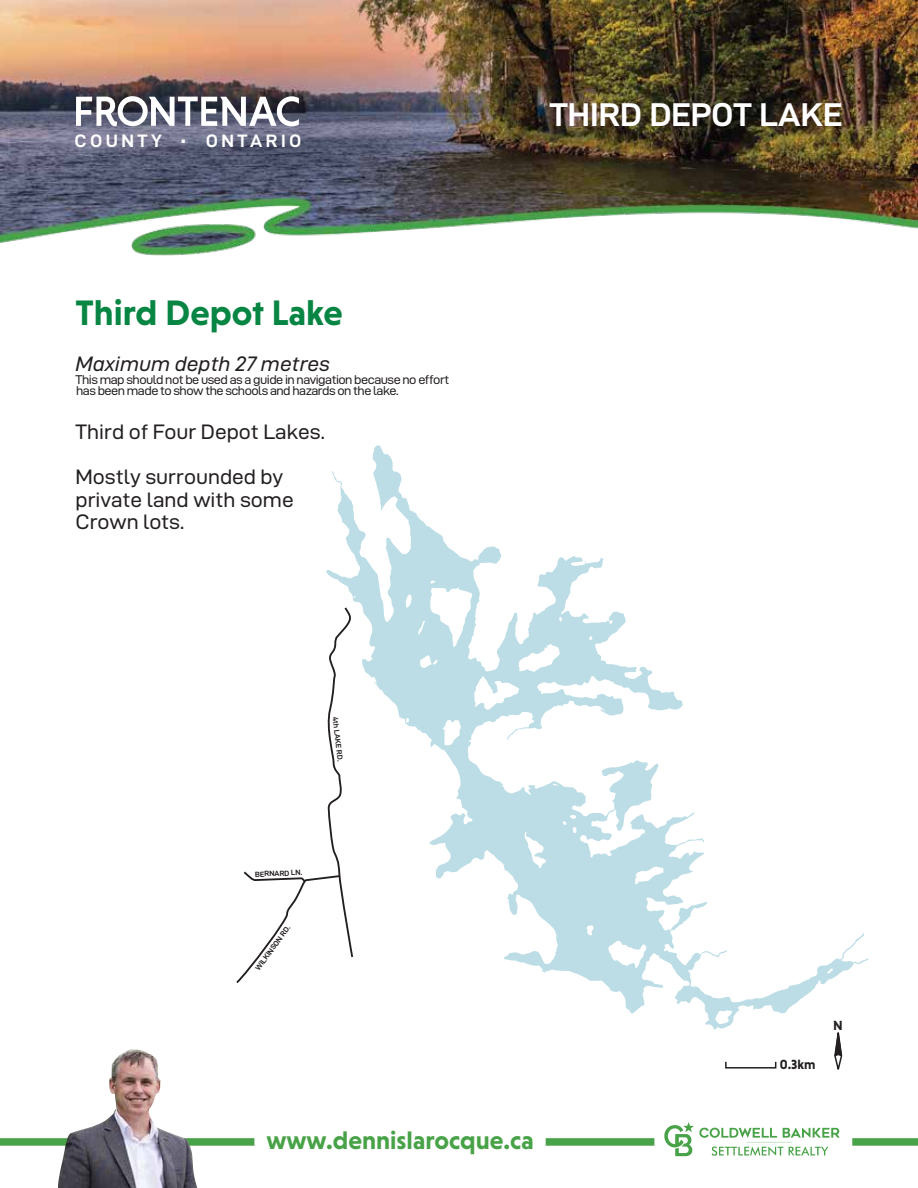
<style>
.page{position:relative;width:918px;height:1188px;background:#fff}
.page>*{position:absolute;margin:0;border:0;box-sizing:border-box;transform-origin:0 0}
.t1{font:700 36px "Niveau Grotesk";color:#078543}
.t2{font:33px "D DIN Exp Bold";color:#fff}
.t3{font:700 25.5px "Niveau Grotesk";color:#48a247}
.t4{font:21px/45px "D DIN Exp";color:#231f20}
.t5{font:21px "D DIN Exp Italic";color:#231f20}
.t6{font:18px "D DIN Exp Bold";letter-spacing:.195em;color:#fff}
.t7{font:700 13.5px "Niveau Grotesk";color:#231f20}
.t8{font:12.75px/10.5px "D DIN Exp";letter-spacing:-.04em;color:#231f20}
.t9{font:7.5px "D DIN Exp Bold";color:#231f20}
</style>
<div class="page">
<img style="left:0;top:0;width:918px;height:256px">
<div style="left:0;top:1138px;width:254px;height:8px;background:#48a247"></div>
<div style="left:546px;top:1138px;width:108px;height:8px;background:#48a247"></div>
<div style="left:852px;top:1138px;width:66px;height:8px;background:#48a247"></div>
<svg style="left:834px;top:1032px;width:9px;height:38px"></svg>
<svg style="left:76px;top:96px;width:223px;height:31px"></svg>
<svg style="left:664px;top:1122px;width:176px;height:34px"></svg>
<div style="left:725px;top:1061px;width:51px;height:8px;border:2px solid #231f20"></div>
<img style="left:58px;top:1049px;width:139px;height:139px">
<svg style="left:326px;top:445px;width:542px;height:585px"></svg>
<svg style="left:236px;top:605px;width:118px;height:380px"></svg>
<h3 class="t6" style="left:74px;top:131px;width:228px">COUNTY <sup>.</sup> ONTARIO</h3>
<h1 class="t1" style="left:76px;top:292px;width:269px">Third Depot Lake</h1>
<h3 class="t5" style="left:76px;top:352px;width:256px">Maximum depth 27 metres</h3>
<p class="t8" style="left:76px;top:374px;width:375px">This map should not be used as a guide in navigation because no effort has been made to show the schools and hazards on the lake.</p>
<h3 class="t4" style="left:76px;top:409px;width:251px">Third of Four Depot Lakes.<br>Mostly surrounded by</h3>
<h3 class="t4" style="left:76px;top:488px;width:220px;line-height:22.5px">private land with some<br>Crown lots.</h3>
<h2 class="t2" style="left:550px;top:97px;width:294px">THIRD DEPOT LAKE</h2>
<p class="t9" style="left:340px;top:716px;width:47px;rotate:84deg">4th LAKE RD.</p>
<p class="t9" style="left:255px;top:870px;width:49px;rotate:-2deg">BERNARD LN.</p>
<p class="t9" style="left:254px;top:967px;width:55px;rotate:-54deg">WILKINSON RD.</p>
<h3 class="t3" style="left:266px;top:1126px;width:269px">www.dennislarocque.ca</h3>
<p class="t7" style="left:780px;top:1057px;width:37px">0.3km</p>
<p class="t7" style="left:833px;top:1017px;width:11px">N</p>
</div>
